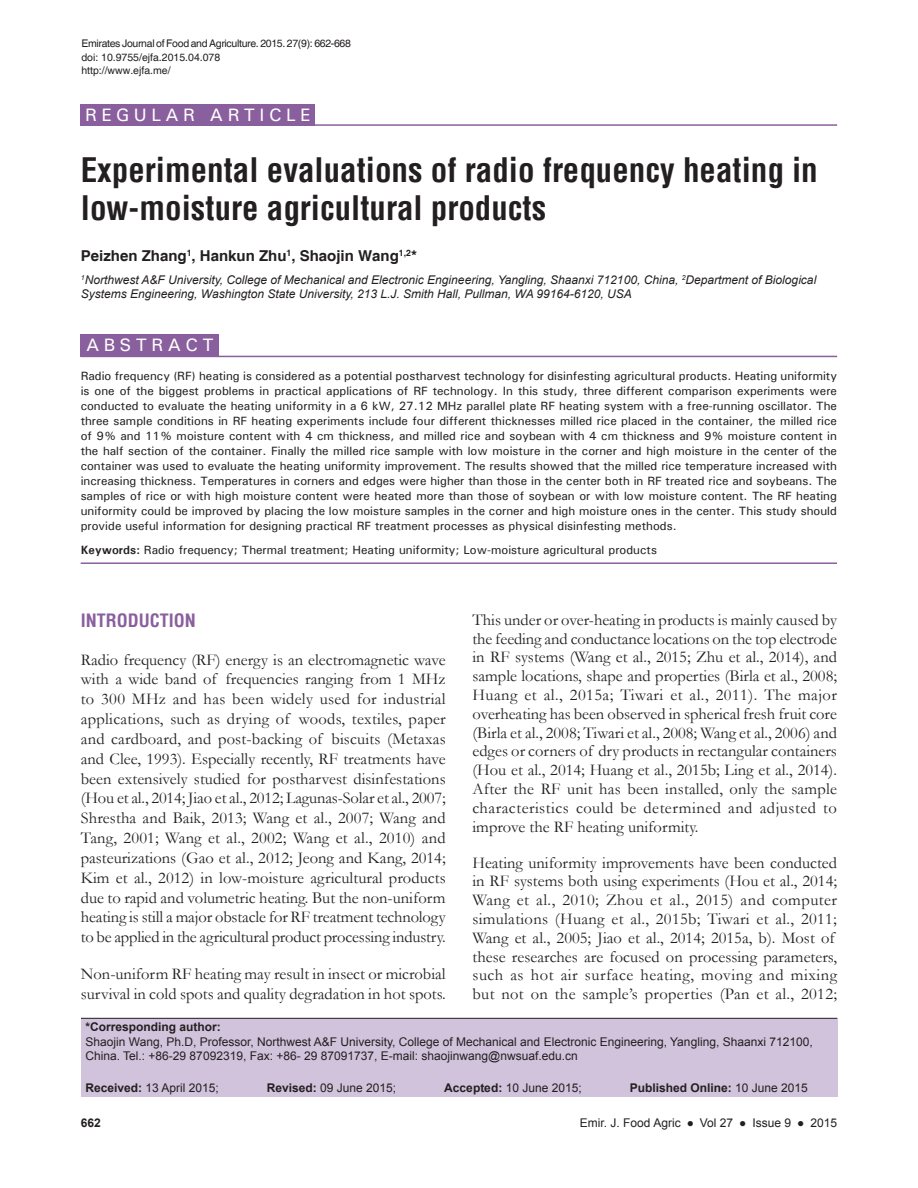
<style>
.page{position:relative;width:918px;height:1188px;background:#fff}
.page>*{position:absolute;margin:0;border:0;box-sizing:border-box;transform-origin:0 0}
.AT{font:700 condensed 33px/37.5px "Helvetica";color:#231f20}
.AH{font:500 18px "Univers";letter-spacing:.25em;color:#fff}
.t1{font:700 condensed 18px "Helvetica";color:#8a5f9d}
.ABSH{font:500 18px "Univers";letter-spacing:.25em;color:#fff}
.TX{font:16.5px/18.8px "Garamond";color:#231f20;text-align:justify}
.AU{font:700 15px "Helvetica";color:#231f20}
.ABS{font:500 12px/15px "Univers";color:#231f20;text-align:justify}
.ADD{font:12px/14.4px "Arial";color:#231f20}
.AFF{font:italic 12px/14.4px "Arial";color:#231f20}
.KWD{font:500 12px "Univers";color:#231f20}
.His{font:12px "Arial";color:#231f20}
.His-2{font:700 12px "Arial";color:#231f20}
.Journal{font:10.5px "Helvetica";letter-spacing:-.03em;color:#231f20}
.Journal-2{font:10.5px "Helvetica";color:#231f20}
.s1{font-weight:700}
.s2{font-weight:400}
</style>
<div class="page">
<hr style="left:81px;top:562px;width:756px;height:2px;background:#8a5f9d">
<div style="left:81px;top:334px;width:138px;height:23px;background:#8a5f9d"></div>
<hr style="left:81px;top:356px;width:756px;height:1px;background:#8a5f9d">
<div style="left:81px;top:104px;width:234px;height:22px;background:#8a5f9d"></div>
<hr style="left:81px;top:124px;width:756px;height:2px;background:#8a5f9d">
<div style="left:81px;top:1018px;width:756px;height:78px;background:#d1c3dc"></div>
<hr style="left:81px;top:1018px;width:756px;height:1px;background:#231f20">
<p class="Journal" style="left:81px;top:37px;width:271px">Emirates Journal of Food and Agriculture. 2015. 27(9): 662-668</p>
<p class="Journal-2" style="left:81px;top:51px;width:140px">doi: 10.9755/ejfa.2015.04.078</p>
<p class="Journal-2" style="left:81px;top:64px;width:91px">http://www.ejfa.me/</p>
<p class="AH" style="left:85px;top:104px;width:227px">REGULAR ARTICLE</p>
<p class="AT" style="left:81px;top:151px;width:738px">Experimental evaluations of radio frequency heating in low-moisture agricultural products</p>
<p class="AU" style="left:81px;top:247px;width:338px">Peizhen Zhang<sup>1</sup>, Hankun Zhu<sup>1</sup>, Shaojin Wang<sup>1,2</sup>*</p>
<p class="AFF" style="left:81px;top:273px;width:737px"><sup>1</sup>Northwest A&amp;F University, College of Mechanical and Electronic Engineering, Yangling, Shaanxi 712100, China, <sup>2</sup>Department of Biological<br>Systems Engineering, Washington State University, 213 L.J. Smith Hall, Pullman, WA 99164-6120, USA</p>
<p class="ABSH" style="left:86px;top:333px;width:129px">ABSTRACT</p>
<p class="ABS" style="left:81px;top:369px;width:758px">Radio frequency (RF) heating is considered as a potential postharvest technology for disinfesting agricultural products. Heating uniformity is one of the biggest problems in practical applications of RF technology. In this study, three different comparison experiments were conducted to evaluate the heating uniformity in a 6 kW, 27.12 MHz parallel plate RF heating system with a free-running oscillator. The three sample conditions in RF heating experiments include four different thicknesses milled rice placed in the container, the milled rice of 9% and 11% moisture content with 4 cm thickness, and milled rice and soybean with 4 cm thickness and 9% moisture content in the half section of the container. Finally the milled rice sample with low moisture in the corner and high moisture in the center of the container was used to evaluate the heating uniformity improvement. The results showed that the milled rice temperature increased with increasing thickness. Temperatures in corners and edges were higher than those in the center both in RF treated rice and soybeans. The samples of rice or with high moisture content were heated more than those of soybean or with low moisture content. The RF heating uniformity could be improved by placing the low moisture samples in the corner and high moisture ones in the center. This study should provide useful information for designing practical RF treatment processes as physical disinfesting methods.</p>
<p class="KWD" style="left:81px;top:542px;width:578px"><span class="s1">Keywords:</span> Radio frequency; Thermal treatment; Heating uniformity; Low-moisture agricultural products</p>
<h1 class="t1" style="left:81px;top:609px;width:117px">INTRODUCTION</h1>
<p class="TX" style="left:81px;top:649px;width:366px;line-height:19.8px">Radio frequency (RF) energy is an electromagnetic wave with a wide band of frequencies ranging from 1 MHz to 300 MHz and has been widely used for industrial applications, such as drying of woods, textiles, paper and cardboard, and post-backing of biscuits (Metaxas and Clee, 1993). Especially recently, RF treatments have been extensively studied for postharvest disinfestations (Hou et al., 2014; Jiao et al., 2012; Lagunas-Solar et al., 2007; Shrestha and Baik, 2013; Wang et al., 2007; Wang and Tang, 2001; Wang et al., 2002; Wang et al., 2010) and pasteurizations (Gao et al., 2012; Jeong and Kang, 2014; Kim et al., 2012) in low-moisture agricultural products due to rapid and volumetric heating. But the non-uniform heating is still a major obstacle for RF treatment technology to be applied in the agricultural product processing industry.</p>
<p class="TX" style="left:81px;top:964px;width:366px;line-height:19.8px">Non-uniform RF heating may result in insect or microbial survival in cold spots and quality degradation in hot spots.</p>
<p class="TX" style="left:472px;top:610px;width:366px">This under or over-heating in products is mainly caused by the feeding and conductance locations on the top electrode in RF systems (Wang et al., 2015; Zhu et al., 2014), and sample locations, shape and properties (Birla et al., 2008; Huang et al., 2015a; Tiwari et al., 2011). The major overheating has been observed in spherical fresh fruit core (Birla et al., 2008; Tiwari et al., 2008; Wang et al., 2006) and edges or corners of dry products in rectangular containers (Hou et al., 2014; Huang et al., 2015b; Ling et al., 2014).<br>After the RF unit has been installed, only the sample characteristics could be determined and adjusted to improve the RF heating uniformity.</p>
<p class="TX" style="left:472px;top:853px;width:366px;text-align:left">Heating uniformity improvements have been conducted in RF systems both using experiments (Hou et al., 2014; Wang et al., 2010; Zhou et al., 2015) and computer simulations (Huang et al., 2015b; Tiwari et al., 2011; Wang et al., 2005; Jiao et al., 2014; 2015a, b). Most of these researches are focused on processing parameters, such as hot air surface heating, moving and mixing but not on the sample’s properties (Pan et al., 2012;</p>
<p class="ADD" style="left:85px;top:1020px;width:729px"><span class="s1">*Corresponding author:<br></span>Shaojin Wang, Ph.D, Professor, Northwest A&amp;F University, College of Mechanical and Electronic Engineering, Yangling, Shaanxi 712100,<br>China. Tel.: +86-29 87092319, Fax: +86- 29 87091737, E-mail: shaojinwang@nwsuaf.edu.cn</p>
<p class="His" style="left:85px;top:1080px;width:135px"><span class="s1">Received:</span> 13 April 2015;</p>
<p class="His" style="left:267px;top:1080px;width:131px"><span class="s1">Revised:</span> 09 June 2015;</p>
<p class="His" style="left:444px;top:1080px;width:139px"><span class="s1">Accepted:</span> 10 June 2015;</p>
<p class="His-2" style="left:630px;top:1079px;width:180px">Published Online: <span class="s2">10 June 2015</span></p>
<p class="His-2" style="left:81px;top:1115px;width:22px">662</p>
<p class="ADD" style="left:580px;top:1116px;width:259px">Emir. J. Food Agric ● Vol 27 ● Issue 9 ● 2015</p>
</div>
